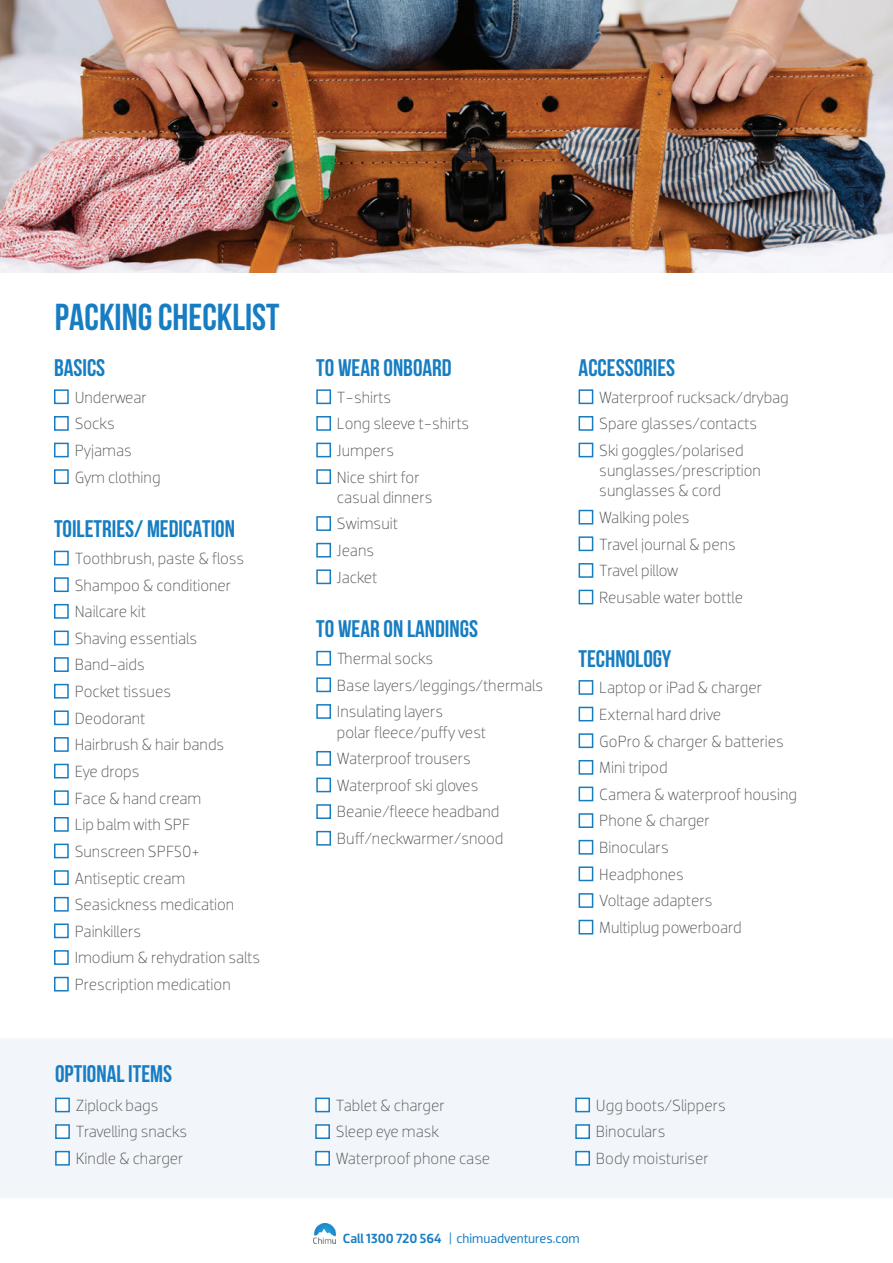
<style>
.page{position:relative;width:893px;height:1263px;background:#fff}
.page>*{position:absolute;margin:0;border:0;box-sizing:border-box;transform-origin:0 0}
.t1{font:700 37.5px "Bebas Neue";color:#177dc2}
.t2{font:700 24px "Bebas Neue";color:#177dc2}
.t3{font:300 16.5px/26.7px "Dobra";color:#57585a}
.t4{font:13.5px "Dobra";color:#177dc2}
.s1{font-weight:500}
</style>
<div class="page">
<div style="left:0;top:1039px;width:893px;height:159px;background:#f2f5fa"></div>
<div style="left:54px;top:389px;width:15px;height:15px;background:#fff;border:2px solid #177dc2"></div>
<div style="left:54px;top:416px;width:15px;height:15px;background:#fff;border:2px solid #177dc2"></div>
<div style="left:54px;top:443px;width:15px;height:14px;background:#fff;border:2px solid #177dc2"></div>
<div style="left:54px;top:469px;width:15px;height:15px;background:#fff;border:2px solid #177dc2"></div>
<div style="left:54px;top:551px;width:15px;height:14px;background:#fff;border:2px solid #177dc2"></div>
<div style="left:54px;top:577px;width:15px;height:15px;background:#fff;border:2px solid #177dc2"></div>
<div style="left:54px;top:604px;width:15px;height:15px;background:#fff;border:2px solid #177dc2"></div>
<div style="left:54px;top:630px;width:15px;height:15px;background:#fff;border:2px solid #177dc2"></div>
<div style="left:54px;top:657px;width:15px;height:15px;background:#fff;border:2px solid #177dc2"></div>
<div style="left:54px;top:684px;width:15px;height:14px;background:#fff;border:2px solid #177dc2"></div>
<div style="left:54px;top:710px;width:15px;height:15px;background:#fff;border:2px solid #177dc2"></div>
<div style="left:54px;top:737px;width:15px;height:15px;background:#fff;border:2px solid #177dc2"></div>
<div style="left:54px;top:764px;width:15px;height:14px;background:#fff;border:2px solid #177dc2"></div>
<div style="left:54px;top:790px;width:15px;height:15px;background:#fff;border:2px solid #177dc2"></div>
<div style="left:54px;top:817px;width:15px;height:15px;background:#fff;border:2px solid #177dc2"></div>
<div style="left:54px;top:844px;width:15px;height:14px;background:#fff;border:2px solid #177dc2"></div>
<div style="left:54px;top:870px;width:15px;height:15px;background:#fff;border:2px solid #177dc2"></div>
<div style="left:54px;top:897px;width:15px;height:15px;background:#fff;border:2px solid #177dc2"></div>
<div style="left:54px;top:923px;width:15px;height:15px;background:#fff;border:2px solid #177dc2"></div>
<div style="left:54px;top:950px;width:15px;height:15px;background:#fff;border:2px solid #177dc2"></div>
<div style="left:54px;top:977px;width:15px;height:14px;background:#fff;border:2px solid #177dc2"></div>
<div style="left:316px;top:389px;width:15px;height:15px;background:#fff;border:2px solid #177dc2"></div>
<div style="left:316px;top:416px;width:15px;height:15px;background:#fff;border:2px solid #177dc2"></div>
<div style="left:316px;top:443px;width:15px;height:14px;background:#fff;border:2px solid #177dc2"></div>
<div style="left:316px;top:469px;width:15px;height:15px;background:#fff;border:2px solid #177dc2"></div>
<div style="left:316px;top:516px;width:15px;height:15px;background:#fff;border:2px solid #177dc2"></div>
<div style="left:316px;top:543px;width:15px;height:14px;background:#fff;border:2px solid #177dc2"></div>
<div style="left:316px;top:569px;width:15px;height:15px;background:#fff;border:2px solid #177dc2"></div>
<div style="left:316px;top:651px;width:15px;height:14px;background:#fff;border:2px solid #177dc2"></div>
<div style="left:316px;top:677px;width:15px;height:15px;background:#fff;border:2px solid #177dc2"></div>
<div style="left:316px;top:704px;width:15px;height:15px;background:#fff;border:2px solid #177dc2"></div>
<div style="left:316px;top:751px;width:15px;height:15px;background:#fff;border:2px solid #177dc2"></div>
<div style="left:316px;top:777px;width:15px;height:15px;background:#fff;border:2px solid #177dc2"></div>
<div style="left:316px;top:804px;width:15px;height:15px;background:#fff;border:2px solid #177dc2"></div>
<div style="left:316px;top:831px;width:15px;height:15px;background:#fff;border:2px solid #177dc2"></div>
<div style="left:579px;top:389px;width:14px;height:15px;background:#fff;border:2px solid #177dc2"></div>
<div style="left:579px;top:416px;width:14px;height:15px;background:#fff;border:2px solid #177dc2"></div>
<div style="left:579px;top:443px;width:14px;height:14px;background:#fff;border:2px solid #177dc2"></div>
<div style="left:579px;top:510px;width:14px;height:14px;background:#fff;border:2px solid #177dc2"></div>
<div style="left:579px;top:536px;width:14px;height:15px;background:#fff;border:2px solid #177dc2"></div>
<div style="left:579px;top:563px;width:14px;height:15px;background:#fff;border:2px solid #177dc2"></div>
<div style="left:579px;top:590px;width:14px;height:14px;background:#fff;border:2px solid #177dc2"></div>
<div style="left:579px;top:680px;width:14px;height:15px;background:#fff;border:2px solid #177dc2"></div>
<div style="left:579px;top:707px;width:14px;height:14px;background:#fff;border:2px solid #177dc2"></div>
<div style="left:579px;top:733px;width:14px;height:15px;background:#fff;border:2px solid #177dc2"></div>
<div style="left:579px;top:760px;width:14px;height:15px;background:#fff;border:2px solid #177dc2"></div>
<div style="left:579px;top:786px;width:14px;height:15px;background:#fff;border:2px solid #177dc2"></div>
<div style="left:579px;top:813px;width:14px;height:15px;background:#fff;border:2px solid #177dc2"></div>
<div style="left:579px;top:840px;width:14px;height:15px;background:#fff;border:2px solid #177dc2"></div>
<div style="left:579px;top:866px;width:14px;height:15px;background:#fff;border:2px solid #177dc2"></div>
<div style="left:579px;top:893px;width:14px;height:15px;background:#fff;border:2px solid #177dc2"></div>
<div style="left:579px;top:920px;width:14px;height:14px;background:#fff;border:2px solid #177dc2"></div>
<div style="left:55px;top:1097px;width:15px;height:15px;background:#fff;border:2px solid #177dc2"></div>
<div style="left:55px;top:1124px;width:15px;height:15px;background:#fff;border:2px solid #177dc2"></div>
<div style="left:55px;top:1151px;width:15px;height:14px;background:#fff;border:2px solid #177dc2"></div>
<div style="left:315px;top:1097px;width:15px;height:15px;background:#fff;border:2px solid #177dc2"></div>
<div style="left:315px;top:1124px;width:15px;height:15px;background:#fff;border:2px solid #177dc2"></div>
<div style="left:315px;top:1151px;width:15px;height:14px;background:#fff;border:2px solid #177dc2"></div>
<div style="left:575px;top:1097px;width:15px;height:15px;background:#fff;border:2px solid #177dc2"></div>
<div style="left:575px;top:1124px;width:15px;height:15px;background:#fff;border:2px solid #177dc2"></div>
<div style="left:575px;top:1151px;width:15px;height:14px;background:#fff;border:2px solid #177dc2"></div>
<img style="left:0;top:0;width:893px;height:273px">
<img style="left:313px;top:1224px;width:23px;height:20px">
<h1 class="t1" style="left:55px;top:297px;width:226px">PACKING CHECKLIST</h1>
<h2 class="t2" style="left:54px;top:355px;width:53px">BASICS</h2>
<p class="t3" style="left:75px;top:384px;width:87px">Underwear<br>Socks<br>Pyjamas<br>Gym clothing</p>
<h2 class="t2" style="left:54px;top:516px;width:183px">TOILETRIES/ MEDICATION</h2>
<p class="t3" style="left:75px;top:545px;width:187px">Toothbrush, paste &amp; floss<br>Shampoo &amp; conditioner<br>Nailcare kit<br>Shaving essentials<br>Band-aids<br>Pocket tissues<br>Deodorant<br>Hairbrush &amp; hair bands<br>Eye drops<br>Face &amp; hand cream<br>Lip balm with SPF<br>Sunscreen SPF50+<br>Antiseptic cream<br>Seasickness medication<br>Painkillers<br>Imodium &amp; rehydration salts<br>Prescription medication</p>
<h2 class="t2" style="left:55px;top:1060px;width:119px">OPTIONAL ITEMS</h2>
<h2 class="t2" style="left:316px;top:355px;width:137px">TO WEAR ONBOARD</h2>
<p class="t3" style="left:337px;top:384px;width:134px">T-shirts<br>Long sleeve t-shirts<br>Jumpers<br>Nice shirt for</p>
<p class="t3" style="left:337px;top:484px;width:97px">casual dinners<br>Swimsuit<br>Jeans<br>Jacket</p>
<h2 class="t2" style="left:316px;top:616px;width:163px">TO WEAR ON LANDINGS</h2>
<p class="t3" style="left:337px;top:645px;width:208px">Thermal socks<br>Base layers/leggings/thermals<br>Insulating layers</p>
<p class="t3" style="left:337px;top:719px;width:168px">polar fleece/puffy vest<br>Waterproof trousers<br>Waterproof ski gloves<br>Beanie/fleece headband<br>Buff/neckwarmer/snood</p>
<h2 class="t2" style="left:579px;top:355px;width:98px">ACCESSORIES</h2>
<p class="t3" style="left:599px;top:384px;width:191px">Waterproof rucksack/drybag<br>Spare glasses/contacts<br>Ski goggles/polarised</p>
<p class="t3" style="left:599px;top:460px;width:163px;line-height:20.2px">sunglasses/prescription sunglasses &amp; cord</p>
<p class="t3" style="left:599px;top:504px;width:145px">Walking poles<br>Travel journal &amp; pens<br>Travel pillow<br>Reusable water bottle</p>
<h2 class="t2" style="left:579px;top:645px;width:94px">TECHNOLOGY</h2>
<p class="t3" style="left:599px;top:674px;width:199px">Laptop or iPad &amp; charger<br>External hard drive<br>GoPro &amp; charger &amp; batteries<br>Mini tripod<br>Camera &amp; waterproof housing<br>Phone &amp; charger<br>Binoculars<br>Headphones<br>Voltage adapters<br>Multiplug powerboard</p>
<p class="t3" style="left:76px;top:1092px;width:113px">Ziplock bags<br>Travelling snacks<br>Kindle &amp; charger</p>
<p class="t3" style="left:336px;top:1092px;width:156px">Tablet &amp; charger<br>Sleep eye mask<br>Waterproof phone case</p>
<p class="t3" style="left:596px;top:1092px;width:131px">Ugg boots/Slippers<br>Binoculars<br>Body moisturiser</p>
<p class="t4" style="left:343px;top:1231px;width:238px"><span class="s1">Call 1300 720 564</span> | chimuadventures.com</p>
</div>
